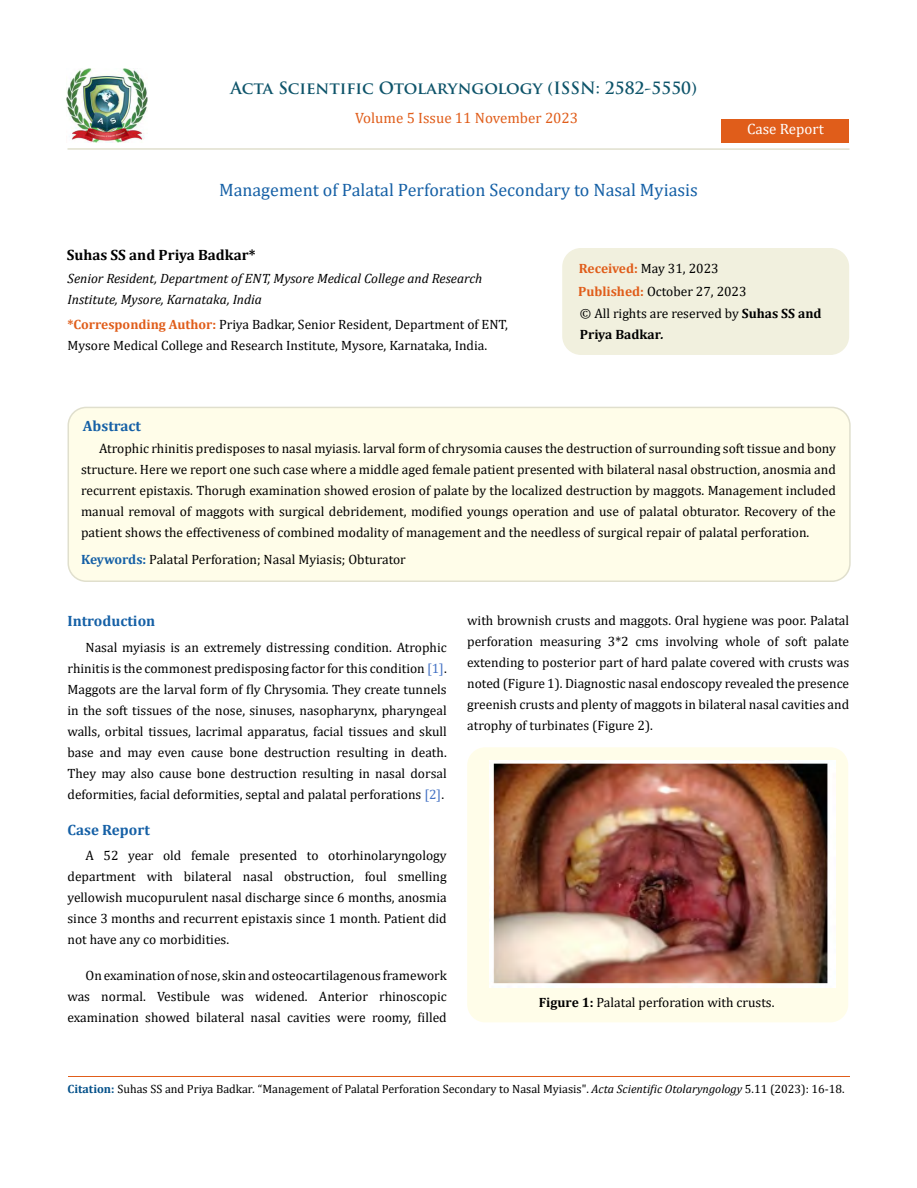
<style>
.page{position:relative;width:917px;height:1188px;background:#fff}
.page>*{position:absolute;margin:0;border:0;box-sizing:border-box;transform-origin:0 0}
.t1{font:18px "Cambria";color:#1560a6}
.t2{font:700 16.5px "Trajan Pro";color:#0e546a}
.t3{font:700 15px "Cambria";color:#1560a6}
.t4{font:15px "Cambria";color:#e05d1a}
.t5{font:700 15px "Cambria";color:#000}
.t6{font:15px "Cambria";color:#fff}
.t7{font:13.5px/21px "Cambria";color:#000;text-align:justify}
.t8{font:italic 13.5px/21px "Cambria";color:#000}
.t9{font:12px "Cambria";color:#000}
.s1{font-weight:700;color:#e05d1a}
.s2{font-weight:700}
.s3{font-weight:700;font-style:italic}
.s4{font-weight:700;color:#1560a6}
.s5{color:#4472c4}
.s6{font-weight:700;color:#035089}
.s7{font-style:italic}
</style>
<div class="page">
<img style="left:67px;top:68px;width:80px;height:74px">
<div style="left:721px;top:119px;width:128px;height:23px;background:#e05d1a"></div>
<div style="left:563px;top:249px;width:285px;height:105px;background:#f1f0de;border-radius:18px"></div>
<div style="left:562px;top:248px;width:287px;height:107px;border:2px solid #f1f0de;border-radius:18px"></div>
<div style="left:68px;top:407px;width:781px;height:174px;background:#fffde9;border-radius:18px"></div>
<div style="left:67px;top:407px;width:783px;height:175px;border:2px solid #e0dfcd;border-radius:18px"></div>
<div style="left:467px;top:747px;width:381px;height:275px;background:#fffde9;border-radius:18px"></div>
<img style="left:489px;top:760px;width:346px;height:228px">
<hr style="left:68px;top:1076px;width:781px;height:1px;background:#e05d1a">
<hr style="left:67px;top:148px;width:782px;height:2px;background:#e0dfcd">
<p class="t2" style="left:230px;top:77px;width:468px">Acta Scientific Otolaryngology (ISSN: 2582-5550)</p>
<p class="t4" style="left:355px;top:109px;width:224px">Volume 5 Issue 11 November 2023</p>
<h1 class="t1" style="left:219px;top:180px;width:480px">Management of Palatal Perforation Secondary to Nasal Myiasis</h1>
<p class="t6" style="left:747px;top:120px;width:78px">Case Report</p>
<p class="t5" style="left:67px;top:245px;width:190px">Suhas SS and Priya Badkar*</p>
<p class="t8" style="left:67px;top:267px;width:416px">Senior Resident, Department of ENT, Mysore Medical College and Research<br>Institute, Mysore, Karnataka, India</p>
<p class="t7" style="left:67px;top:313px;width:442px"><span class="s1">*Corresponding Author:</span> Priya Badkar, Senior Resident, Department of ENT,<br>Mysore Medical College and Research Institute, Mysore, Karnataka, India.</p>
<p class="t7" style="left:578px;top:257px;width:170px;line-height:23px"><span class="s1">Received:</span> May 31, 2023<br><span class="s1">Published:</span> October 27, 2023</p>
<p class="t7" style="left:580px;top:303px;width:243px">© All rights are reserved by <span class="s2">Suhas SS and<br>Priya Badkar</span><span class="s3">.</span></p>
<p class="t3" style="left:83px;top:415px;width:60px">Abstract</p>
<p class="t7" style="left:81px;top:438px;width:756px;text-indent:18px">Atrophic rhinitis predisposes to nasal myiasis. larval form of chrysomia causes the destruction of surrounding soft tissue and bony structure. Here we report one such case where a middle aged female patient presented with bilateral nasal obstruction, anosmia and recurrent epistaxis. Thorugh examination showed erosion of palate by the localized destruction by maggots. Management included manual removal of maggots with surgical debridement, modified youngs operation and use of palatal obturator. Recovery of the patient shows the effectiveness of combined modality of management and the needless of surgical repair of palatal perforation.</p>
<p class="t7" style="left:81px;top:549px;width:326px"><span class="s4">Keywords:</span> Palatal Perforation; Nasal Myiasis; Obturator</p>
<p class="t3" style="left:67px;top:611px;width:89px">Introduction</p>
<p class="t7" style="left:67px;top:637px;width:381px;text-indent:18px">Nasal myiasis is an extremely distressing condition. Atrophic rhinitis is the commonest predisposing factor for this condition <span class="s5">[1]</span>.<br>Maggots are the larval form of fly Chrysomia. They create tunnels in the soft tissues of the nose, sinuses, nasopharynx, pharyngeal walls, orbital tissues, lacrimal apparatus, facial tissues and skull base and may even cause bone destruction resulting in death.<br>They may also cause bone destruction resulting in nasal dorsal deformities, facial deformities, septal and palatal perforations <span class="s5">[2]</span>.</p>
<p class="t3" style="left:67px;top:819px;width:84px">Case Report</p>
<p class="t7" style="left:67px;top:845px;width:381px;text-indent:18px">A 52 year old female presented to otorhinolaryngology department with bilateral nasal obstruction, foul smelling yellowish mucopurulent nasal discharge since 6 months, anosmia since 3 months and recurrent epistaxis since 1 month. Patient did not have any co morbidities.</p>
<p class="t7" style="left:67px;top:965px;width:381px;text-indent:18px">On examination of nose, skin and osteocartilagenous framework was normal. Vestibule was widened. Anterior rhinoscopic examination showed bilateral nasal cavities were roomy, filled</p>
<p class="t7" style="left:467px;top:610px;width:383px">with brownish crusts and maggots. Oral hygiene was poor. Palatal perforation measuring 3*2 cms involving whole of soft palate extending to posterior part of hard palate covered with crusts was noted (Figure 1). Diagnostic nasal endoscopy revealed the presence greenish crusts and plenty of maggots in bilateral nasal cavities and atrophy of turbinates (Figure 2).</p>
<p class="t7" style="left:539px;top:992px;width:237px"><span class="s2">Figure 1:</span> Palatal perforation with crusts.</p>
<p class="t9" style="left:68px;top:1082px;width:778px"><span class="s6">Citation:</span> Suhas SS and Priya Badkar<span class="s7">.</span> “Management of Palatal Perforation Secondary to Nasal Myiasis". <span class="s7">Acta Scientific Otolaryngology</span> 5.11 (2023): 16-18.</p>
</div>
